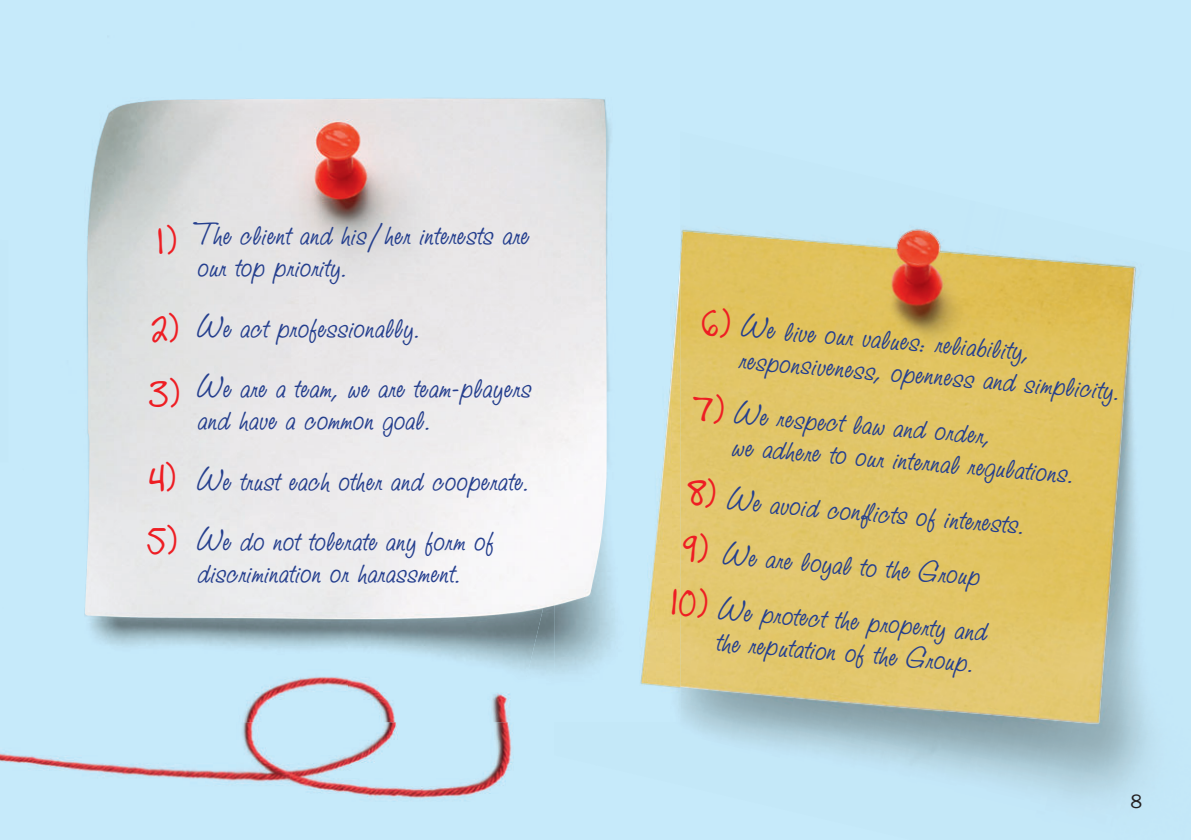
<style>
.page{position:relative;width:1191px;height:840px;background:#fff}
.page>*{position:absolute;margin:0;border:0;box-sizing:border-box;transform-origin:0 0}
.t1{font:36px/60.4px "Studio Script Itc DCE Alter";color:#253f8e}
.t2{font:36px/55.2px "Andrew Script";color:#ee1d23}
.t3{font:20px "Franklin Got Itc TOT Boo";color:#231f20}
</style>
<div class="page">
<div style="left:0;top:0;width:1191px;height:839px;background:#c6eafa"></div>
<img style="left:0;top:721px;width:514px;height:77px">
<img style="left:596px;top:627px;width:349px;height:146px">
<img style="left:596px;top:708px;width:12px;height:57px">
<img style="left:511px;top:721px;width:3px;height:33px">
<img style="left:680px;top:230px;width:455px;height:493px">
<img style="left:607px;top:309px;width:2px;height:153px">
<img style="left:84px;top:613px;width:432px;height:108px">
<img style="left:641px;top:266px;width:39px;height:420px">
<img style="left:516px;top:619px;width:38px;height:55px">
<img style="left:85px;top:98px;width:522px;height:521px">
<svg style="left:700px;top:308px;width:32px;height:30px"></svg>
<svg style="left:690px;top:394px;width:35px;height:30px"></svg>
<p class="t2" style="left:156px;top:214px;width:23px">1)</p>
<p class="t2" style="left:148px;top:297px;width:34px;line-height:64.8px">2)<br>3)</p>
<p class="t2" style="left:147px;top:446px;width:33px;line-height:63.4px">4)<br>5)</p>
<p class="t1" style="left:198px;top:216px;width:333px;line-height:32px">The client and his/her interests are our top priority.</p>
<p class="t1" style="left:198px;top:294px;width:336px">We act professionally.<br>We are a team, we are team-players</p>
<p class="t1" style="left:198px;top:386px;width:334px">and have a common goal.<br>We trust each other and cooperate.<br>We do not tolerate any form of</p>
<p class="t1" style="left:197px;top:539px;width:266px">discrimination or harassment.</p>
<p class="t1" style="left:744px;top:307px;width:385px;line-height:31.8px;rotate:5deg">We live our values: reliability, responsiveness, openness and simplicity.</p>
<p class="t1" style="left:736px;top:394px;width:346px;line-height:31.6px;rotate:5deg">We respect law and order,<br>we adhere to our internal regulations.</p>
<p class="t1" style="left:730px;top:468px;width:300px;line-height:54.8px;rotate:5deg">We avoid confl icts of interests.<br>We are loyal to the Group<br>We protect the property and</p>
<p class="t2" style="left:687px;top:464px;width:40px;rotate:7deg">8)<br>9)<br>10)</p>
<p class="t1" style="left:719px;top:607px;width:261px;rotate:5deg">the reputation of the Group.</p>
<p class="t3" style="left:1130px;top:793px;width:13px">8</p>
</div>
